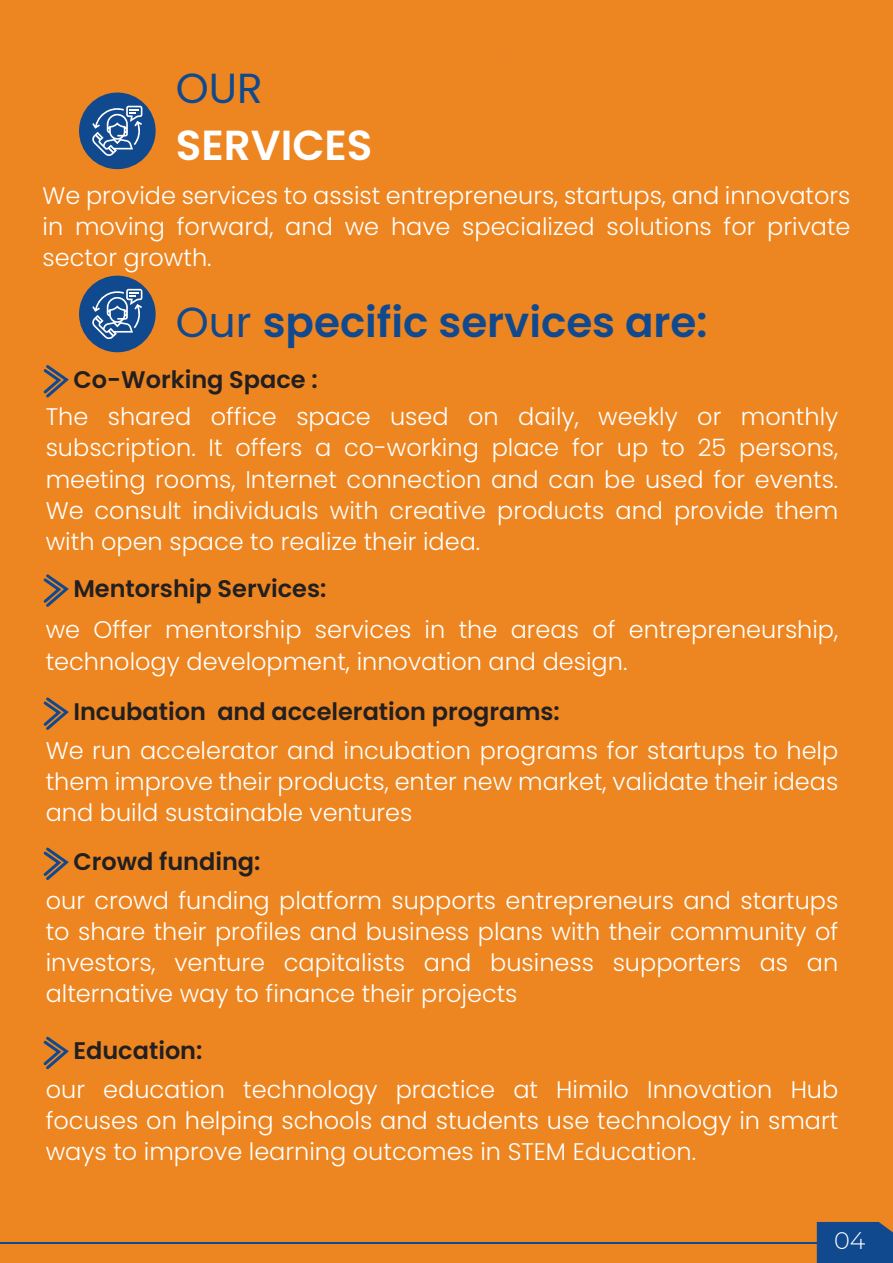
<style>
.page{position:relative;width:893px;height:1263px;background:#ed8621}
.page>*{position:absolute;margin:0;border:0;box-sizing:border-box;transform-origin:0 0}
.t1{font:600 42px "Poppins";color:#11498e}
.t2{font:600 42px "Poppins";color:#fff}
.t3{font:42px "Poppins";color:#11498e}
.t4{font:300 24px/31.2px "Poppins";color:#fff;text-align:justify}
.t5{font:600 24px "Poppins";color:#231f20}
.t6{font:300 24px "Montserrat";color:#fff}
.s1{font-weight:400}
</style>
<div class="page">
<div style="left:817px;top:1222px;width:76px;height:41px;background:#11498e"></div>
<hr style="left:0;top:1242px;width:817px;height:1px;background:#11498e">
<svg style="left:43px;top:365px;width:26px;height:33px"></svg>
<svg style="left:43px;top:697px;width:26px;height:33px"></svg>
<svg style="left:43px;top:847px;width:26px;height:33px"></svg>
<svg style="left:43px;top:1036px;width:26px;height:34px"></svg>
<svg style="left:43px;top:574px;width:26px;height:33px"></svg>
<div style="left:79px;top:93px;width:77px;height:76px;background:#11498e;border-radius:50%"></div>
<svg style="left:92px;top:106px;width:50px;height:50px"></svg>
<div style="left:79px;top:276px;width:77px;height:76px;background:#11498e;border-radius:50%"></div>
<svg style="left:92px;top:289px;width:50px;height:51px"></svg>
<h1 class="t3" style="left:176px;top:64px;width:88px">OUR</h1>
<h1 class="t2" style="left:176px;top:121px;width:198px">SERVICES</h1>
<p class="t4" style="left:43px;top:180px;width:809px">We provide services to assist entrepreneurs, startups, and innovators in moving forward, and we have specialized solutions for private sector growth.</p>
<h1 class="t1" style="left:176px;top:298px;width:533px"><span class="s1">Our</span> specific services are:</h1>
<p class="t5" style="left:73px;top:365px;width:246px">Co-Working Space :</p>
<p class="t4" style="left:46px;top:401px;width:794px">The shared office space used on daily, weekly or monthly subscription. It offers a co-working place for up to 25 persons, meeting rooms, Internet connection and can be used for events.<br>We consult individuals with creative products and provide them with open space to realize their idea.</p>
<p class="t5" style="left:73px;top:575px;width:254px">Mentorship Services:</p>
<p class="t4" style="left:46px;top:614px;width:794px">we Offer mentorship services in the areas of entrepreneurship, technology development, innovation and design.</p>
<p class="t5" style="left:73px;top:698px;width:488px">Incubation and acceleration programs:</p>
<p class="t4" style="left:46px;top:735px;width:794px">We run accelerator and incubation programs for startups to help them improve their products, enter new market, validate their ideas and build sustainable ventures</p>
<p class="t5" style="left:73px;top:848px;width:189px">Crowd funding:</p>
<p class="t4" style="left:46px;top:885px;width:794px">our crowd funding platform supports entrepreneurs and startups to share their profiles and business plans with their community of investors, venture capitalists and business supporters as an alternative way to finance their projects</p>
<p class="t5" style="left:73px;top:1037px;width:131px">Education:</p>
<p class="t4" style="left:46px;top:1074px;width:794px">our education technology practice at Himilo Innovation Hub focuses on helping schools and students use technology in smart ways to improve learning outcomes in STEM Education.</p>
<p class="t6" style="left:834px;top:1224px;width:33px">04</p>
</div>
